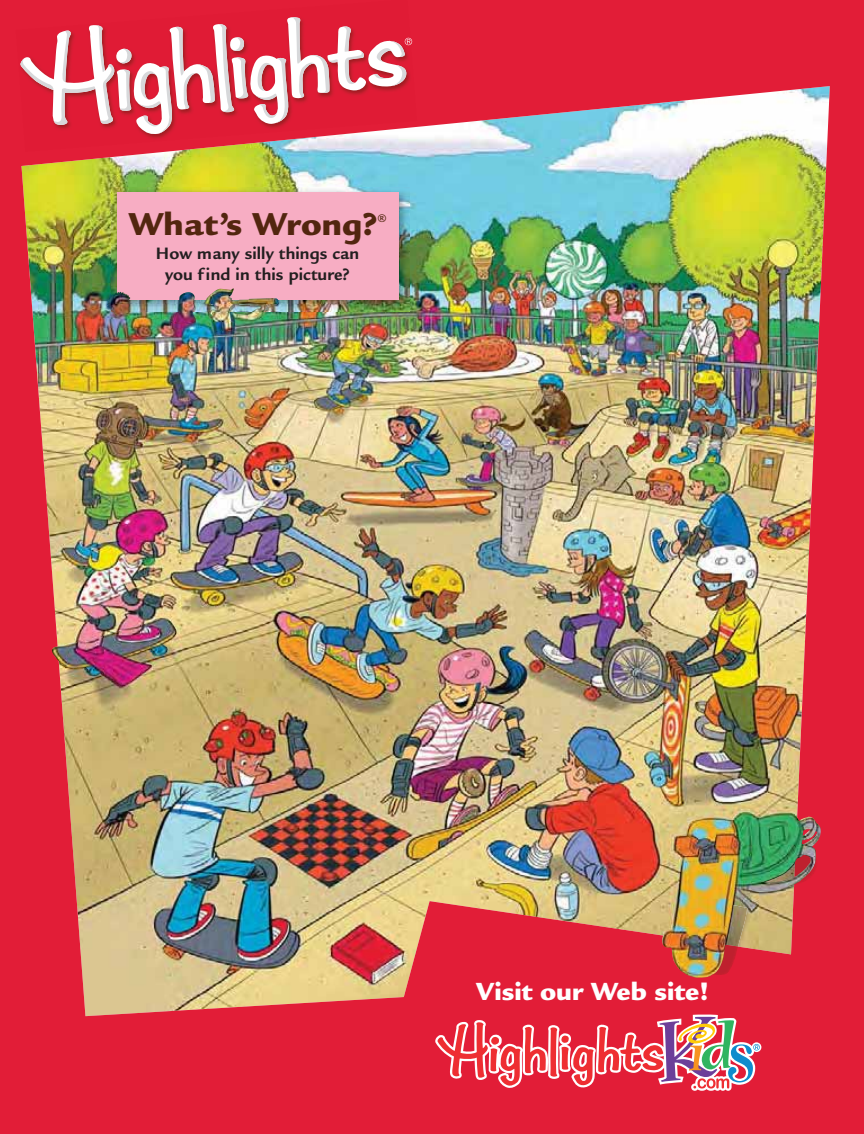
<style>
.page{position:relative;width:864px;height:1134px;background:#fff}
.page>*{position:absolute;margin:0;border:0;box-sizing:border-box;transform-origin:0 0}
.t1{font:900 34.5px "Legacy Sans ITCHFC";letter-spacing:.005em;color:#52260f}
.t2{font:900 27px "Legacy Sans ITCHFC";color:#fff}
.t3{font:700 18px/21px "Legacy Sans ITCHFC";letter-spacing:.005em;color:#231f20;text-align:center}
.t4{font:500 12px "Legacy Sans ITCHFC";color:#52260f}
</style>
<div class="page">
<img style="left:0;top:0;width:864px;height:1134px">
<div style="left:752px;top:1042px;width:9px;height:10px;background:#fff;border-radius:50%"></div>
<svg style="left:435px;top:1014px;width:325px;height:77px;background:#df5c6a"></svg>
<img style="left:15px;top:0;width:402px;height:152px">
<svg style="left:20px;top:17px;width:392px;height:118px"></svg>
<img style="left:112px;top:188px;width:297px;height:123px">
<div style="left:117px;top:193px;width:281px;height:107px;background:#f7adc3"></div>
<img style="left:717px;top:904px;width:30px;height:43px">
<img style="left:708px;top:947px;width:30px;height:28px">
<img style="left:751px;top:842px;width:45px;height:49px">
<img style="left:794px;top:840px;width:25px;height:45px">
<img style="left:52px;top:288px;width:227px;height:366px">
<h1 class="t1" style="left:128px;top:211px;width:250px">What’s Wrong?</h1>
<p class="t4" style="left:377px;top:213px;width:11px">®</p>
<p class="t3" style="left:156px;top:245px;width:205px">How many silly things can you find in this picture?</p>
<h2 class="t2" style="left:476px;top:981px;width:235px">Visit our Web site!</h2>
</div>
